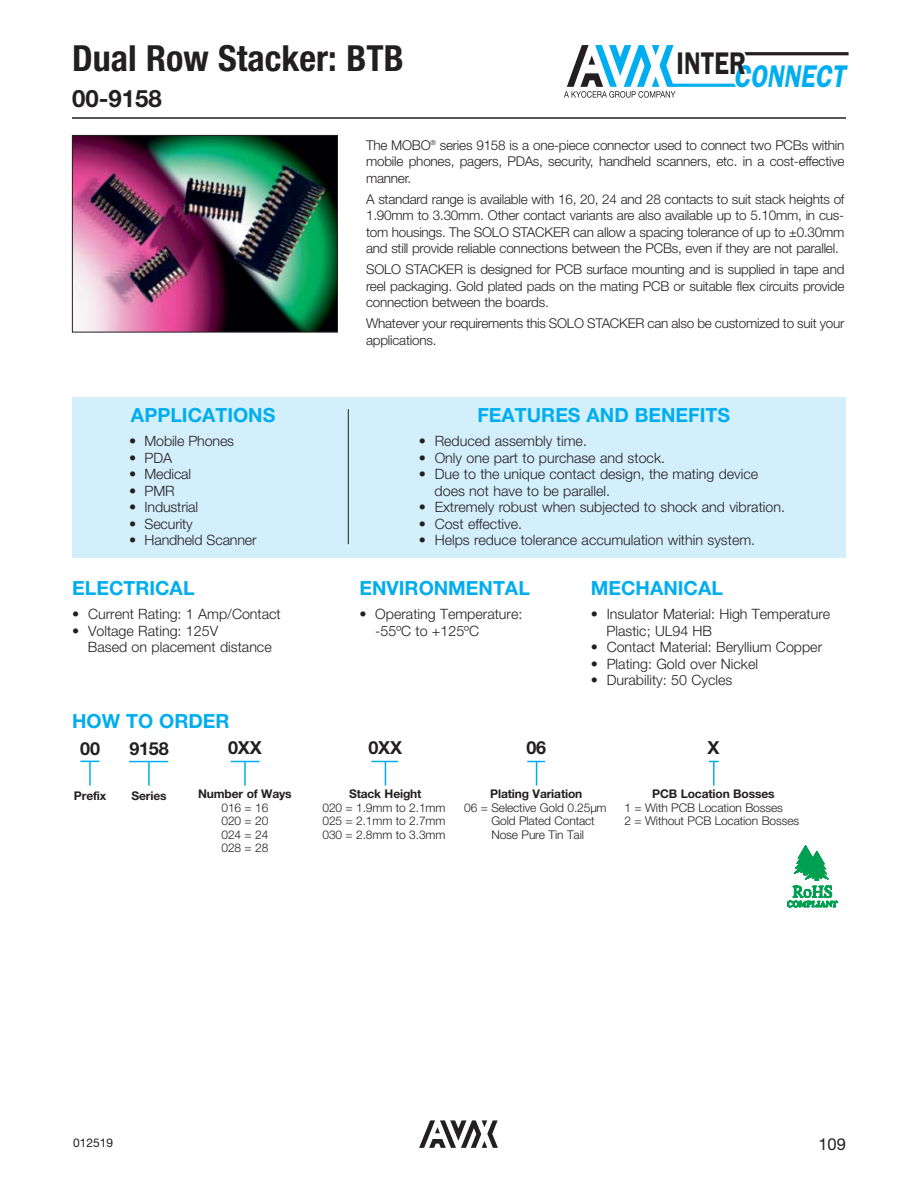
<style>
.page{position:relative;width:918px;height:1188px;background:#fff}
.page>*{position:absolute;margin:0;border:0;box-sizing:border-box;transform-origin:0 0}
.t1{font:700 condensed 36px "Helvetica Neue LT Std";color:#231f20}
.t2{font:italic 600 31.5px "Franklin Gothic";color:#00aeef;scale:.8 1}
.t3{font:600 31.5px "Franklin Gothic";color:#231f20;scale:.8 1}
.t4{font:700 24px "Helvetica Neue LT Std";color:#231f20}
.t5{font:700 19.5px "Helvetica Neue LT Std";color:#00aeef}
.t6{font:700 18px "Helvetica Neue LT Std";letter-spacing:-.01em;color:#231f20}
.t7{font:16.5px "Helvetica Neue LT Std";color:#231f20}
.t8{font:300 14.25px/16.5px "Helvetica Neue LT Std";color:#231f20}
.t9{font:300 14.25px/16.5px "Helvetica Neue";color:#231f20}
.t10{font:300 13.5px/16.5px "Helvetica Neue";letter-spacing:-.015em;color:#231f20;text-align:justify}
.t11{font:300 12px/13.5px "Helvetica Neue LT Std";letter-spacing:-.01em;color:#231f20;text-align:justify}
.t12{font:700 12px "Helvetica Neue LT Std";letter-spacing:-.01em;color:#231f20}
.t13{font:12px "Helvetica Neue";color:#231f20}
</style>
<div class="page">
<svg style="left:744px;top:52px;width:105px;height:3px"></svg>
<svg style="left:564px;top:45px;width:172px;height:53px"></svg>
<svg style="left:419px;top:1120px;width:79px;height:28px"></svg>
<hr style="left:72px;top:117px;width:774px;height:2px;background:#231f20">
<img style="left:74px;top:137px;width:262px;height:193px">
<div style="left:72px;top:135px;width:266px;height:197px;border:1px solid #231f20"></div>
<svg style="left:80px;top:761px;width:19px;height:1px"></svg>
<hr style="left:129px;top:761px;width:39px;height:1px;background:#00aeef">
<hr style="left:89px;top:761px;width:2px;height:24px;background:#00aeef">
<hr style="left:148px;top:762px;width:2px;height:24px;background:#00aeef">
<div style="left:72px;top:397px;width:774px;height:161px;background:#d4effc"></div>
<hr style="left:348px;top:409px;width:1px;height:135px;background:#231f20">
<svg style="left:786px;top:845px;width:52px;height:63px"></svg>
<svg style="left:231px;top:761px;width:28px;height:1px"></svg>
<hr style="left:244px;top:762px;width:2px;height:24px;background:#00aeef">
<svg style="left:371px;top:761px;width:27px;height:25px"></svg>
<svg style="left:527px;top:761px;width:18px;height:25px"></svg>
<hr style="left:713px;top:762px;width:2px;height:24px;background:#00aeef">
<h1 class="t1" style="left:72px;top:37px;width:333px">Dual Row Stacker: BTB</h1>
<h3 class="t4" style="left:72px;top:90px;width:91px">00-9158</h3>
<p class="t10" style="left:366px;top:138px;width:480px">The MOBO<sup>®</sup> series 9158 is a one-piece connector used to connect two PCBs within mobile phones, pagers, PDAs, security, handheld scanners, etc. in a cost-effective manner.</p>
<p class="t10" style="left:366px;top:192px;width:480px">A standard range is available with 16, 20, 24 and 28 contacts to suit stack heights of 1.90mm to 3.30mm. Other contact variants are also available up to 5.10mm, in cus&shy;tom housings. The SOLO STACKER can allow a spacing tolerance of up to ±0.30mm and still provide reliable connections between the PCBs, even if they are not parallel.</p>
<p class="t10" style="left:366px;top:262px;width:480px">SOLO STACKER is designed for PCB surface mounting and is supplied in tape and reel packaging. Gold plated pads on the mating PCB or suitable flex circuits provide connection between the boards.</p>
<p class="t10" style="left:366px;top:316px;width:480px">Whatever your requirements this SOLO STACKER can also be customized to suit your applications.</p>
<h2 class="t3" style="left:677px;top:52px;width:88px">INTER</h2>
<h2 class="t2" style="left:734px;top:65px;width:141px">CONNECT</h2>
<h3 class="t5" style="left:131px;top:408px;width:146px">APPLICATIONS</h3>
<p class="t8" style="left:129px;top:434px;width:106px">• Mobile Phones</p>
<p class="t8" style="left:129px;top:451px;width:44px">• PDA</p>
<p class="t8" style="left:129px;top:467px;width:63px">• Medical</p>
<p class="t8" style="left:129px;top:484px;width:47px">• PMR</p>
<p class="t8" style="left:129px;top:500px;width:70px">• Industrial</p>
<p class="t8" style="left:129px;top:517px;width:65px">• Security</p>
<p class="t8" style="left:129px;top:533px;width:129px">• Handheld Scanner</p>
<h3 class="t5" style="left:72px;top:581px;width:124px">ELECTRICAL</h3>
<p class="t8" style="left:72px;top:607px;width:210px">• Current Rating: 1 Amp/Contact</p>
<p class="t8" style="left:88px;top:624px;width:185px;text-indent:-16px">• Voltage Rating: 125V<br>Based on placement distance</p>
<h3 class="t5" style="left:72px;top:714px;width:159px">HOW TO ORDER</h3>
<h3 class="t6" style="left:80px;top:742px;width:21px">00</h3>
<p class="t12" style="left:74px;top:791px;width:34px">Prefix</p>
<h3 class="t6" style="left:129px;top:742px;width:41px">9158</h3>
<p class="t12" style="left:132px;top:791px;width:37px">Series</p>
<h3 class="t6" style="left:228px;top:741px;width:35px">0XX</h3>
<p class="t12" style="left:198px;top:789px;width:95px">Number of Ways</p>
<p class="t11" style="left:221px;top:802px;width:48px">016 = 16<br>020 = 20<br>024 = 24<br>028 = 28</p>
<h3 class="t5" style="left:477px;top:408px;width:254px">FEATURES AND BENEFITS</h3>
<p class="t9" style="left:419px;top:434px;width:170px">• Reduced assembly time.</p>
<p class="t9" style="left:419px;top:451px;width:248px">• Only one part to purchase and stock.</p>
<p class="t9" style="left:435px;top:467px;width:325px;text-indent:-16px">• Due to the unique contact design, the mating device does not have to be parallel.</p>
<p class="t9" style="left:419px;top:500px;width:368px">• Extremely robust when subjected to shock and vibration.</p>
<p class="t9" style="left:419px;top:517px;width:105px">• Cost effective.</p>
<p class="t9" style="left:419px;top:533px;width:338px">• Helps reduce tolerance accumulation within system.</p>
<h3 class="t5" style="left:359px;top:581px;width:172px">ENVIRONMENTAL</h3>
<p class="t8" style="left:375px;top:607px;width:149px;text-indent:-16px">• Operating Temperature: -55ºC to +125ºC</p>
<h3 class="t5" style="left:591px;top:581px;width:134px">MECHANICAL</h3>
<p class="t8" style="left:607px;top:607px;width:225px;text-indent:-16px">• Insulator Material: High Temperature<br>Plastic; UL94 HB</p>
<p class="t8" style="left:591px;top:640px;width:233px">• Contact Material: Beryllium Copper</p>
<p class="t8" style="left:591px;top:657px;width:169px">• Plating: Gold over Nickel</p>
<p class="t8" style="left:591px;top:673px;width:143px">• Durability: 50 Cycles</p>
<h3 class="t6" style="left:368px;top:741px;width:35px">0XX</h3>
<p class="t12" style="left:349px;top:789px;width:74px">Stack Height</p>
<p class="t11" style="left:322px;top:802px;width:124px">020 = 1.9mm to 2.1mm 025 = 2.1mm to 2.7mm 030 = 2.8mm to 3.3mm</p>
<h3 class="t6" style="left:526px;top:741px;width:21px">06</h3>
<p class="t12" style="left:490px;top:789px;width:94px">Plating Variation</p>
<p class="t11" style="left:491px;top:802px;width:117px;text-align:left;text-indent:-27px">06 = Selective Gold 0.25µm<br>Gold Plated Contact<br>Nose Pure Tin Tail</p>
<h3 class="t6" style="left:707px;top:741px;width:14px">X</h3>
<p class="t12" style="left:652px;top:789px;width:124px">PCB Location Bosses</p>
<p class="t11" style="left:625px;top:802px;width:176px">1 = With PCB Location Bosses<br>2 = Without PCB Location Bosses</p>
<p class="t13" style="left:73px;top:1138px;width:42px">012519</p>
<p class="t7" style="left:818px;top:1135px;width:29px">109</p>
</div>
